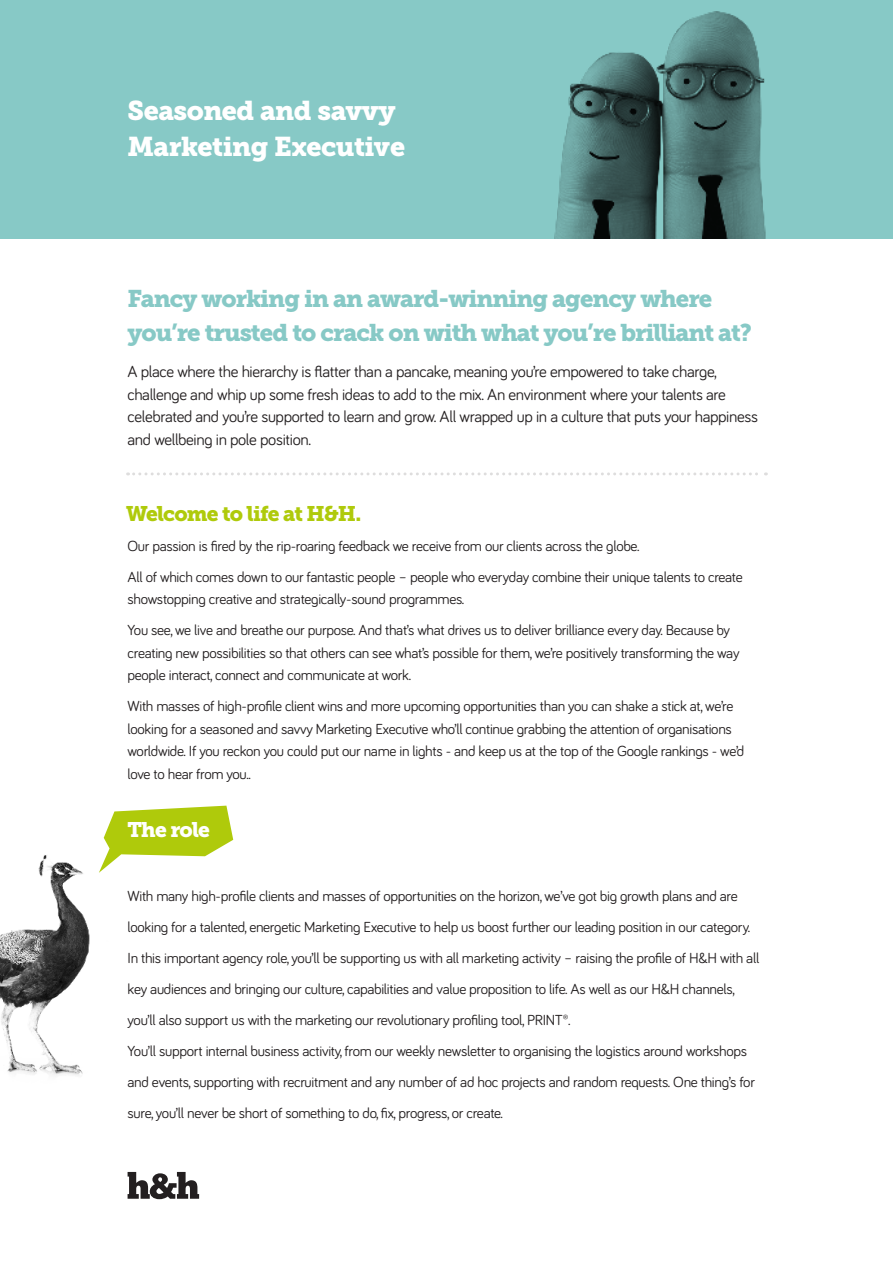
<style>
.page{position:relative;width:893px;height:1263px;background:#fff}
.page>*{position:absolute;margin:0;border:0;box-sizing:border-box;transform-origin:0 0}
.t1{font:27px "Museo Slab 900";letter-spacing:-.02em;color:#fff}
.t2{font:24px/33.8px "Museo Slab 900";letter-spacing:-.04em;color:#87c9c6}
.t3{font:21px "Museo Slab 900";letter-spacing:-.04em;color:#afca0b}
.t4{font:21px "Museo Slab 900";letter-spacing:-.04em;color:#fff}
.t5{font:16.5px/22.5px "Bariol";letter-spacing:-.02em;color:#231f20}
.t6{font:15px/22.5px "Bariol";letter-spacing:-.02em;color:#231f20}
</style>
<div class="page">
<img style="left:0;top:855px;width:90px;height:221px">
<svg style="left:99px;top:806px;width:134px;height:67px"></svg>
<div style="left:0;top:0;width:893px;height:239px;background:#87c9c6"></div>
<svg style="left:128px;top:1172px;width:71px;height:27px"></svg>
<svg style="left:128px;top:472px;width:638px;height:3px"></svg>
<img style="left:554px;top:11px;width:212px;height:227px">
<p class="t1" style="left:128px;top:95px;width:269px">Seasoned and savvy</p>
<p class="t1" style="left:128px;top:131px;width:279px">Marketing Executive</p>
<p class="t2" style="left:128px;top:282px;width:626px">Fancy working in an award-winning agency where you’re trusted to crack on with what you’re brilliant at?</p>
<p class="t5" style="left:128px;top:360px;width:632px">A place where the hierarchy is flatter than a pancake, meaning you’re empowered to take charge, challenge and whip up some fresh ideas to add to the mix. An environment where your talents are celebrated and you’re supported to learn and grow. All wrapped up in a culture that puts your happiness and wellbeing in pole position.</p>
<p class="t3" style="left:126px;top:501px;width:237px">Welcome to life at H&amp;H.</p>
<p class="t6" style="left:128px;top:534px;width:513px">Our passion is fired by the rip-roaring feedback we receive from our clients across the globe.</p>
<p class="t6" style="left:128px;top:565px;width:617px">All of which comes down to our fantastic people – people who everyday combine their unique talents to create showstopping creative and strategically-sound programmes.</p>
<p class="t6" style="left:128px;top:618px;width:613px">You see, we live and breathe our purpose. And that’s what drives us to deliver brilliance every day. Because by creating new possibilities so that others can see what’s possible for them, we’re positively transforming the way people interact, connect and communicate at work.</p>
<p class="t6" style="left:128px;top:694px;width:618px">With masses of high-profile client wins and more upcoming opportunities than you can shake a stick at, we’re looking for a seasoned and savvy Marketing Executive who’ll continue grabbing the attention of organisations worldwide. If you reckon you could put our name in lights - and keep us at the top of the Google rankings - we’d love to hear from you..</p>
<p class="t4" style="left:128px;top:817px;width:84px">The role</p>
<p class="t6" style="left:128px;top:884px;width:612px">With many high-profile clients and masses of opportunities on the horizon, we’ve got big growth plans and are</p>
<p class="t6" style="left:128px;top:915px;width:624px">looking for a talented, energetic Marketing Executive to help us boost further our leading position in our category.</p>
<p class="t6" style="left:128px;top:946px;width:633px">In this important agency role, you’ll be supporting us with all marketing activity – raising the profile of H&amp;H with all</p>
<p class="t6" style="left:128px;top:977px;width:609px">key audiences and bringing our culture, capabilities and value proposition to life. As well as our H&amp;H channels,</p>
<p class="t6" style="left:128px;top:1008px;width:444px">you’ll also support us with the marketing our revolutionary profiling tool, PRINT®.</p>
<p class="t6" style="left:128px;top:1039px;width:621px">You’ll support internal business activity, from our weekly newsletter to organising the logistics around workshops</p>
<p class="t6" style="left:128px;top:1070px;width:629px">and events, supporting with recruitment and any number of ad hoc projects and random requests. One thing’s for</p>
<p class="t6" style="left:128px;top:1101px;width:377px">sure, you’ll never be short of something to do, fix, progress, or create.</p>
</div>
